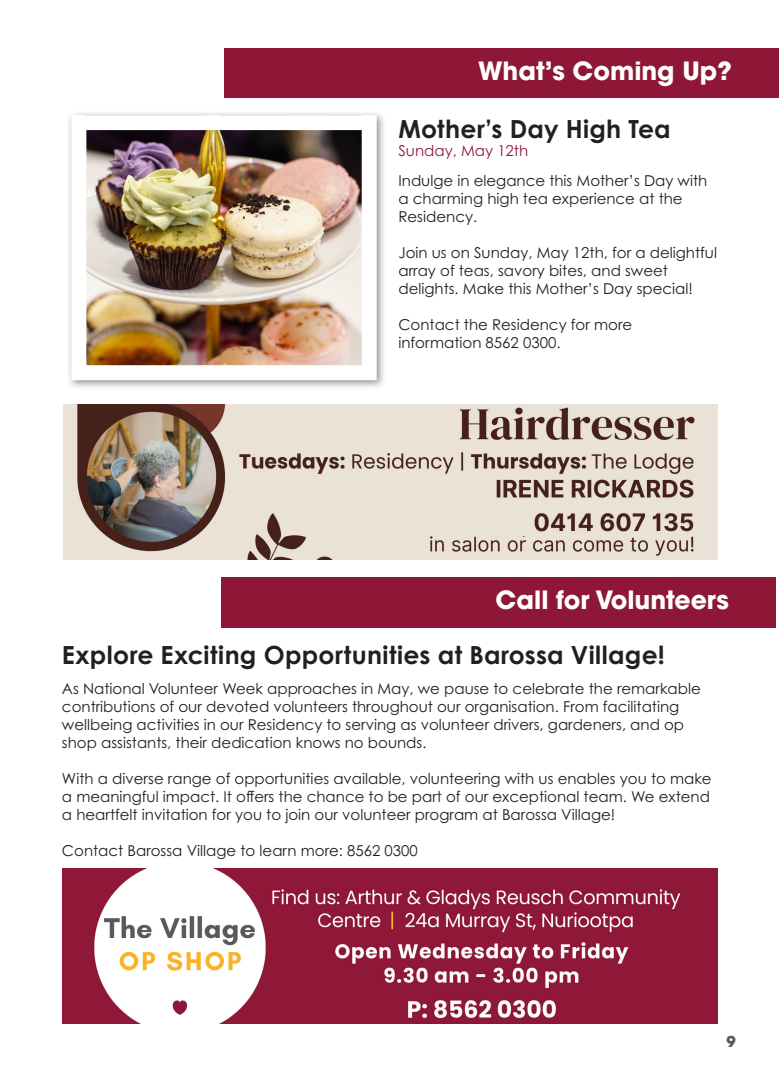
<style>
.page{position:relative;width:780px;height:1088px;background:#fff}
.page>*{position:absolute;margin:0;border:0;box-sizing:border-box;transform-origin:0 0}
.t1{font:700 25px "Century Gothic Pro";letter-spacing:.01em;color:#231f20}
.t2{font:700 25px "ITC Avant Garde Pro";color:#fff}
.t3{font:15px/18px "Century Gothic Pro";color:#231f20}
.t4{font:15px "Century Gothic Pro";color:#8f1838}
.t5{font:700 15px "ITC Avant Garde Pro";color:#57585a}
</style>
<div class="page">
<img style="left:64px;top:404px;width:653px;height:155px">
<div style="left:375px;top:504px;width:156px;height:31px;background:#eae2d6"></div>
<img style="left:63px;top:868px;width:654px;height:156px">
<div style="left:66px;top:110px;width:321px;height:280px;background:#231f20;opacity:.5"></div>
<img style="left:87px;top:131px;width:274px;height:233px">
<div style="left:71px;top:115px;width:306px;height:265px;border:15px solid #fff"></div>
<div style="left:224px;top:48px;width:554px;height:49px;background:#8e1737"></div>
<div style="left:221px;top:577px;width:554px;height:50px;background:#8e1737"></div>
<p class="t2" style="left:478px;top:54px;width:255px">What’s Coming Up?</p>
<p class="t1" style="left:398px;top:113px;width:274px">Mother’s Day High Tea</p>
<p class="t4" style="left:398px;top:141px;width:131px">Sunday, May 12th</p>
<p class="t3" style="left:398px;top:171px;width:310px">Indulge in elegance this Mother’s Day with a charming high tea experience at the<br>Residency.</p>
<p class="t3" style="left:398px;top:243px;width:320px">Join us on Sunday, May 12th, for a delightful array of teas, savory bites, and sweet delights. Make this Mother’s Day special!</p>
<p class="t3" style="left:398px;top:315px;width:235px">Contact the Residency for more information 8562 0300.</p>
<p class="t2" style="left:495px;top:583px;width:235px">Call for Volunteers</p>
<p class="t1" style="left:62px;top:639px;width:604px">Explore Exciting Opportunities at Barossa Village!</p>
<p class="t3" style="left:62px;top:679px;width:640px">As National Volunteer Week approaches in May, we pause to celebrate the remarkable contributions of our devoted volunteers throughout our organisation. From facilitating wellbeing activities in our Residency to serving as volunteer drivers, gardeners, and op shop assistants, their dedication knows no bounds.</p>
<p class="t3" style="left:62px;top:769px;width:651px;text-align:justify">With a diverse range of opportunities available, volunteering with us enables you to make a meaningful impact. It offers the chance to be part of our exceptional team. We extend a heartfelt invitation for you to join our volunteer program at Barossa Village!</p>
<p class="t3" style="left:62px;top:841px;width:357px">Contact Barossa Village to learn more: 8562 0300</p>
<p class="t5" style="left:726px;top:1031px;width:11px">9</p>
</div>
